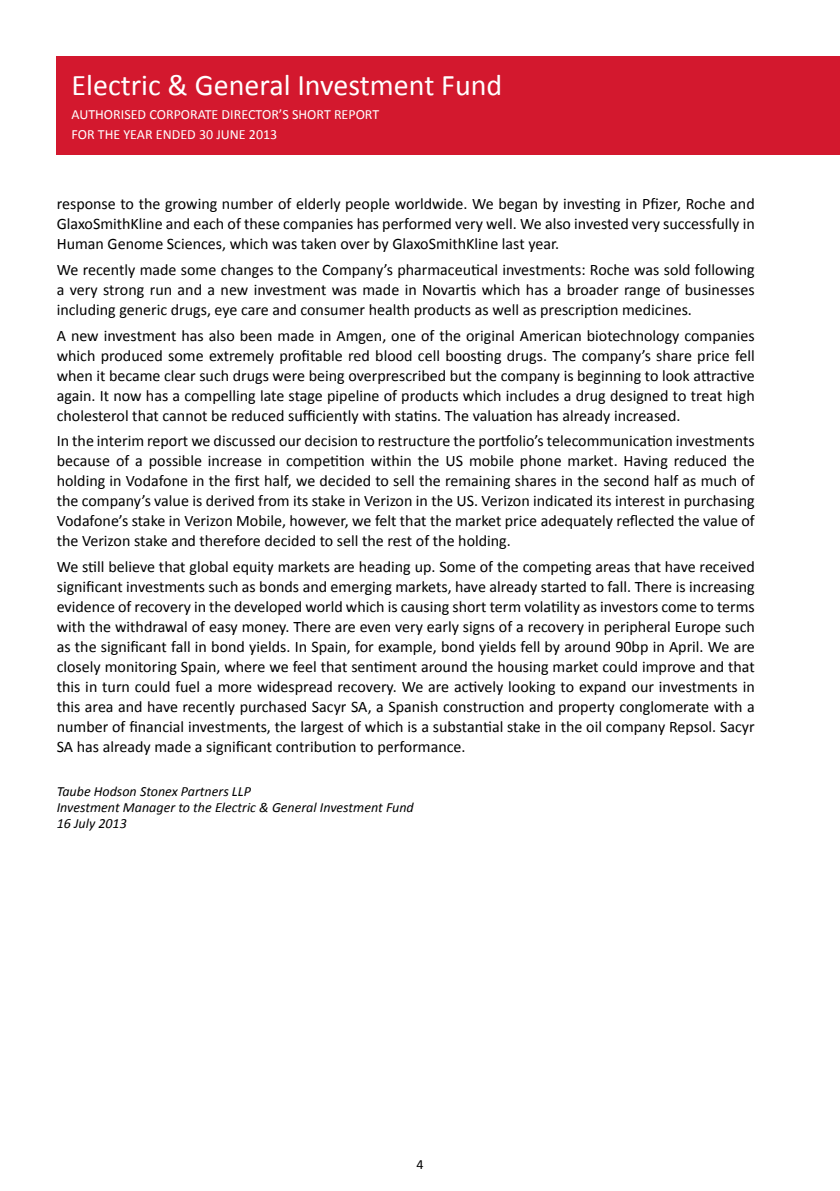
<style>
.page{position:relative;width:840px;height:1191px;background:#fff}
.page>*{position:absolute;margin:0;border:0;box-sizing:border-box;transform-origin:0 0}
.t1{font:30px "Calibri";color:#fff}
.t2{font:16px/20px "Calibri";color:#000;text-align:justify}
.t3{font:italic 14px/16px "Calibri";color:#000}
.t4{font:14px/20px "Calibri";color:#fff}
.t5{font:14px "Calibri";color:#000}
</style>
<div class="page">
<div style="left:57px;top:57px;width:782px;height:98px;background:#d3182e"></div>
<h1 class="t1" style="left:71px;top:66px;width:432px">Electric &amp; General Investment Fund</h1>
<p class="t4" style="left:71px;top:104px;width:309px">AUTHORISED CORPORATE DIRECTOR’S SHORT REPORT<br>FOR THE YEAR ENDED 30 JUNE 2013</p>
<p class="t2" style="left:57px;top:194px;width:699px">response to the growing number of elderly people worldwide. We began by investing in Pfizer, Roche and GlaxoSmithKline and each of these companies has performed very well. We also invested very successfully in Human Genome Sciences, which was taken over by GlaxoSmithKline last year.</p>
<p class="t2" style="left:57px;top:260px;width:699px">We recently made some changes to the Company’s pharmaceutical investments: Roche was sold following a very strong run and a new investment was made in Novartis which has a broader range of businesses including generic drugs, eye care and consumer health products as well as prescription medicines.</p>
<p class="t2" style="left:57px;top:325px;width:699px">A new investment has also been made in Amgen, one of the original American biotechnology companies which produced some extremely profitable red blood cell boosting drugs. The company’s share price fell when it became clear such drugs were being overprescribed but the company is beginning to look attractive again. It now has a compelling late stage pipeline of products which includes a drug designed to treat high cholesterol that cannot be reduced sufficiently with statins. The valuation has already increased.</p>
<p class="t2" style="left:57px;top:431px;width:699px">In the interim report we discussed our decision to restructure the portfolio’s telecommunication investments because of a possible increase in competition within the US mobile phone market. Having reduced the holding in Vodafone in the first half, we decided to sell the remaining shares in the second half as much of the company’s value is derived from its stake in Verizon in the US. Verizon indicated its interest in purchasing Vodafone’s stake in Verizon Mobile, however, we felt that the market price adequately reflected the value of the Verizon stake and therefore decided to sell the rest of the holding.</p>
<p class="t2" style="left:57px;top:557px;width:699px">We still believe that global equity markets are heading up. Some of the competing areas that have received significant investments such as bonds and emerging markets, have already started to fall. There is increasing evidence of recovery in the developed world which is causing short term volatility as investors come to terms with the withdrawal of easy money. There are even very early signs of a recovery in peripheral Europe such as the significant fall in bond yields. In Spain, for example, bond yields fell by around 90bp in April. We are closely monitoring Spain, where we feel that sentiment around the housing market could improve and that this in turn could fuel a more widespread recovery. We are actively looking to expand our investments in this area and have recently purchased Sacyr SA, a Spanish construction and property conglomerate with a number of financial investments, the largest of which is a substantial stake in the oil company Repsol. Sacyr SA has already made a significant contribution to performance.</p>
<p class="t3" style="left:57px;top:782px;width:358px">Taube Hodson Stonex Partners LLP<br>Investment Manager to the Electric &amp; General Investment Fund<br>16 July 2013</p>
<p class="t5" style="left:416px;top:1155px;width:9px">4</p>
</div>
